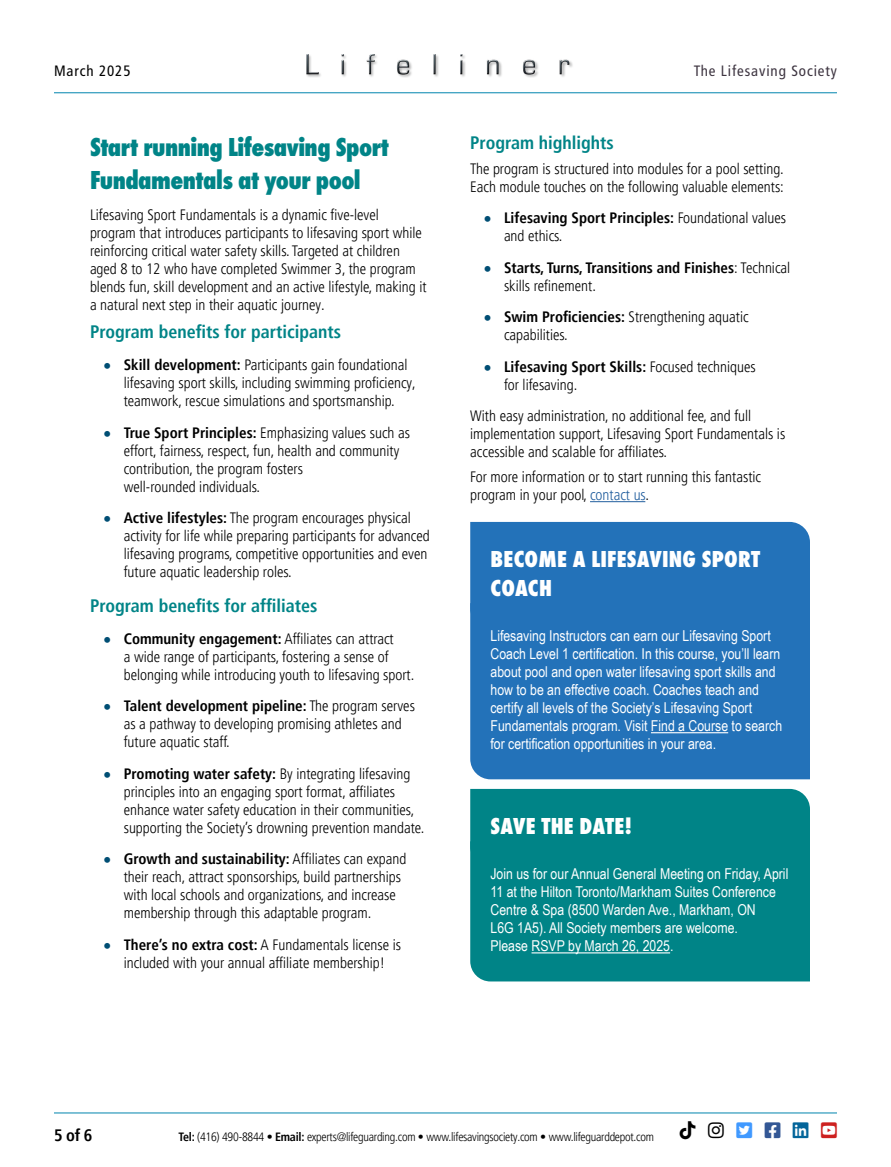
<style>
.page{position:relative;width:891px;height:1167px;background:#fff}
.page>*{position:absolute;margin:0;border:0;box-sizing:border-box;transform-origin:0 0}
.Head{font:800 27px/32.4px "Futura PT Cond";letter-spacing:-.02em;color:#008487}
.Sidebar_BASE{font:800 24px/28.8px "Futura PT Cond";letter-spacing:.01em;color:#fff}
.Subhead_2{font:700 condensed 18px "Frutiger LT Pro";color:#008487}
.t1{font:700 condensed 16.5px "Frutiger LT Pro";color:#000}
.Body_Copy{font:300 condensed 15px/18px "Frutiger LT Pro";color:#000}
.Ad_Body_Copy{font:15px/18px "Arial Narrow";color:#fff}
.Body_Copy_Last_Paragraph{font:300 condensed 15px/18px "Frutiger LT Pro";color:#000}
.t2{font:700 condensed 15px/18px "Frutiger LT Pro";color:#000}
.t3{font:condensed 15px "Frutiger LT Std";letter-spacing:.06em;color:#3e3541}
.t4{font:condensed 15px "Frutiger LT Std";letter-spacing:.06em;color:#000}
.t5{font:300 condensed 12px "Frutiger LT Pro";letter-spacing:-.02em;color:#000}
.s1{font-family:"Futura PT Cond";font-weight:700;font-stretch:normal;font-size:21px;color:#004e74}
.s2{font-weight:700}
.s3{font-family:"Futura PT Cond";font-stretch:normal;font-size:21px;color:#004e74}
.s4{font-weight:300}
.s5{color:#215e9e}
</style>
<div class="page">
<div style="left:306px;top:53px;width:267px;height:25px;background:#000;opacity:.35"></div>
<img style="left:306px;top:54px;width:267px;height:22px">
<hr style="left:54px;top:1112px;width:783px;height:1px;background:#0084ae">
<hr style="left:54px;top:92px;width:783px;height:1px;background:#0084ae">
<hr style="left:590px;top:501px;width:55px;height:1px;background:#215e9e">
<div style="left:470px;top:522px;width:340px;height:81px;background:#2372b9"></div>
<div style="left:470px;top:603px;width:340px;height:176px;background:#2372b9"></div>
<hr style="left:651px;top:732px;width:77px;height:1px;background:#fff">
<div style="left:470px;top:789px;width:340px;height:52px;background:#008487"></div>
<div style="left:470px;top:841px;width:340px;height:140px;background:#008487"></div>
<hr style="left:532px;top:952px;width:138px;height:1px;background:#fff">
<p class="t4" style="left:54px;top:62px;width:78px">March 2025</p>
<p class="t3" style="left:694px;top:62px;width:145px">The Lifesaving Society</p>
<p class="Head" style="left:90px;top:131px;width:301px">Start running Lifesaving Sport<br>Fundamentals at your pool</p>
<p class="Body_Copy" style="left:90px;top:206px;width:338px">Lifesaving Sport Fundamentals is a dynamic five-level program that introduces participants to lifesaving sport while reinforcing critical water safety skills. Targeted at children aged 8 to 12 who have completed Swimmer 3, the program blends fun, skill development and an active lifestyle, making it a natural next step in their aquatic journey.</p>
<p class="Subhead_2" style="left:90px;top:321px;width:253px">Program benefits for participants</p>
<p class="Body_Copy" style="left:124px;top:356px;width:293px;text-indent:-27px"><span class="s1">•</span> <span class="s2">Skill development:</span> Participants gain foundational lifesaving sport skills, including swimming proficiency, teamwork, rescue simulations and sportsmanship.</p>
<p class="Body_Copy" style="left:124px;top:423px;width:288px;text-indent:-27px"><span class="s1">•</span> <span class="s2">True Sport Principles:</span> Emphasizing values such as effort, fairness, respect, fun, health and community contribution, the program fosters<br>well-rounded individuals.</p>
<p class="Body_Copy" style="left:124px;top:509px;width:307px;text-indent:-27px"><span class="s1">•</span> <span class="s2">Active lifestyles:</span> The program encourages physical activity for life while preparing participants for advanced lifesaving programs, competitive opportunities and even future aquatic leadership roles.</p>
<p class="Subhead_2" style="left:90px;top:595px;width:229px">Program benefits for affiliates</p>
<p class="Body_Copy" style="left:124px;top:629px;width:292px;text-indent:-27px"><span class="s1">•</span> <span class="s2">Community engagement:</span> Affiliates can attract<br>a wide range of participants, fostering a sense of belonging while introducing youth to lifesaving sport.</p>
<p class="Body_Copy" style="left:124px;top:697px;width:293px;text-indent:-27px"><span class="s1">•</span> <span class="s2">Talent development pipeline:</span> The program serves as a pathway to developing promising athletes and future aquatic staff.</p>
<p class="Body_Copy" style="left:124px;top:764px;width:302px;text-indent:-27px"><span class="s1">•</span> <span class="s2">Promoting water safety:</span> By integrating lifesaving principles into an engaging sport format, affiliates enhance water safety education in their communities, supporting the Society’s drowning prevention mandate.</p>
<p class="Body_Copy" style="left:124px;top:850px;width:284px;text-indent:-27px"><span class="s1">•</span> <span class="s2">Growth and sustainability:</span> Affiliates can expand their reach, attract sponsorships, build partnerships with local schools and organizations, and increase membership through this adaptable program.</p>
<p class="Body_Copy" style="left:124px;top:935px;width:279px;text-indent:-27px"><span class="s1">•</span> <span class="s2">There’s no extra cost:</span> A Fundamentals license is included with your annual affiliate membership!</p>
<p class="Subhead_2" style="left:470px;top:132px;width:145px">Program highlights</p>
<p class="Body_Copy" style="left:470px;top:160px;width:315px">The program is structured into modules for a pool setting.<br>Each module touches on the following valuable elements:</p>
<p class="Body_Copy" style="left:504px;top:209px;width:284px;text-indent:-27px"><span class="s1">•</span> <span class="s2">Lifesaving Sport Principles:</span> Foundational values and ethics.</p>
<p class="t2" style="left:504px;top:259px;width:288px;text-indent:-27px"><span class="s3">•</span> Starts, Turns, Transitions and Finishes<span class="s4">: Technical skills refinement.</span></p>
<p class="Body_Copy" style="left:504px;top:308px;width:246px;text-indent:-27px"><span class="s1">•</span> <span class="s2">Swim Proficiencies:</span> Strengthening aquatic capabilities.</p>
<p class="Body_Copy" style="left:504px;top:358px;width:253px;text-indent:-27px"><span class="s1">•</span> <span class="s2">Lifesaving Sport Skills:</span> Focused techniques for lifesaving.</p>
<p class="Body_Copy" style="left:470px;top:407px;width:317px">With easy administration, no additional fee, and full implementation support, Lifesaving Sport Fundamentals is accessible and scalable for affiliates.</p>
<p class="Body_Copy_Last_Paragraph" style="left:470px;top:468px;width:292px">For more information or to start running this fantastic program in your pool, <span class="s5">contact us</span>.</p>
<p class="Sidebar_BASE" style="left:491px;top:544px;width:271px">BECOME A LIFESAVING SPORT<br>COACH</p>
<p class="Ad_Body_Copy" style="left:491px;top:626px;width:293px">Lifesaving Instructors can earn our Lifesaving Sport Coach Level 1 certification. In this course, you’ll learn about pool and open water lifesaving sport skills and how to be an effective coach. Coaches teach and certify all levels of the Society’s Lifesaving Sport Fundamentals program. Visit Find a Course to search for certification opportunities in your area.</p>
<p class="Sidebar_BASE" style="left:491px;top:811px;width:143px">SAVE THE DATE!</p>
<p class="Ad_Body_Copy" style="left:491px;top:864px;width:299px">Join us for our Annual General Meeting on Friday, April 11 at the Hilton Toronto/Markham Suites Conference Centre &amp; Spa (8500 Warden Ave., Markham, ON<br>L6G 1A5). All Society members are welcome.<br>Please RSVP by March 26, 2025.</p>
<p class="t1" style="left:54px;top:1125px;width:40px">5 of 6</p>
<p class="t5" style="left:179px;top:1130px;width:477px"><span class="s2">Tel:</span> (416) 490-8844 • <span class="s2">Email:</span> experts@lifeguarding.com • www.lifesavingsociety.com • www.lifeguarddepot.com</p>
</div>
